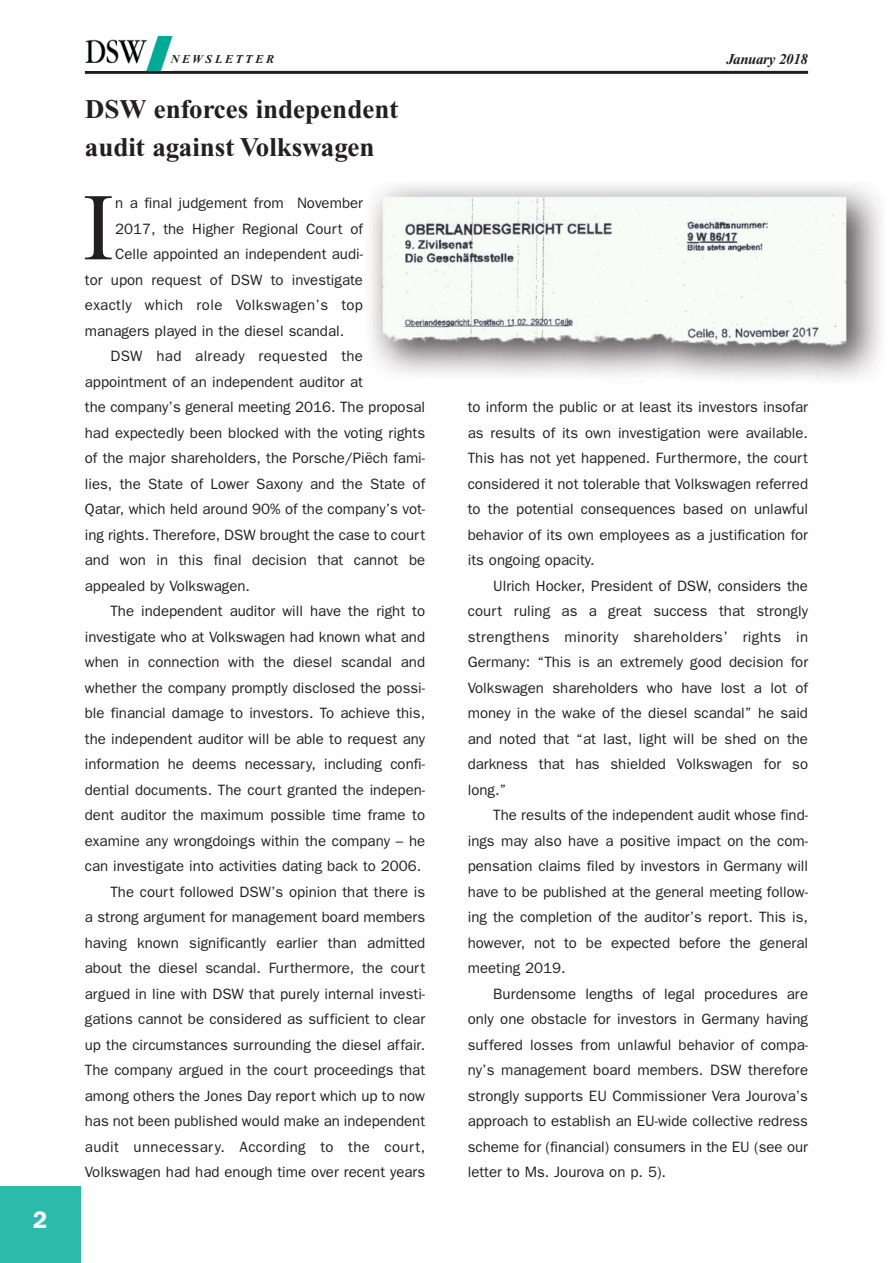
<style>
.page{position:relative;width:893px;height:1263px;background:#fff}
.page>*{position:absolute;margin:0;border:0;box-sizing:border-box;transform-origin:0 0}
.t1{font:95.4px "Times New Roman";color:#231f20}
.t2{font:700 27px/37.5px "Times New Roman";color:#231f20}
.t3{font:600 24px "Franklin Gothic";color:#fff}
.t4{font:15px/25.5px "Franklin Gothic";color:#231f20;text-align:justify}
.t5{font:15px "Franklin Gothic";letter-spacing:.025em;color:#231f20}
.t6{font:italic 700 15px "Times New Roman";letter-spacing:-.02em;color:#231f20}
.t7{font:italic 700 12px "Times New Roman";color:#231f20}
</style>
<div class="page">
<hr style="left:85px;top:71px;width:723px;height:3px;background:#231f20">
<div style="left:0;top:1186px;width:81px;height:77px;background:#2cbbab"></div>
<img style="left:85px;top:37px;width:88px;height:33px">
<img style="left:371px;top:185px;width:510px;height:194px">
<h3 class="t3" style="left:33px;top:1212px;width:16px">2</h3>
<p class="t7" style="left:171px;top:55px;width:105px">N E W S L E T T E R</p>
<p class="t6" style="left:726px;top:54px;width:83px">January 2018</p>
<h2 class="t2" style="left:85px;top:93px;width:315px">DSW enforces independent audit against Volkswagen</h2>
<h1 class="t1" style="left:82px;top:193px;width:33px">I</h1>
<p class="t4" style="left:115px;top:192px;width:249px">n a final judgement from November</p>
<p class="t4" style="left:115px;top:217px;width:249px">2017, the Higher Regional Court of</p>
<p class="t4" style="left:115px;top:243px;width:249px">Celle appointed an independent audi-</p>
<p class="t4" style="left:85px;top:268px;width:280px">tor upon request of DSW to investigate</p>
<p class="t5" style="left:85px;top:300px;width:280px">exactly which role Volkswagen’s top</p>
<p class="t4" style="left:85px;top:319px;width:261px">managers played in the diesel scandal.</p>
<p class="t5" style="left:110px;top:351px;width:254px">DSW had already requested the</p>
<p class="t4" style="left:85px;top:370px;width:280px">appointment of an independent auditor at</p>
<p class="t4" style="left:85px;top:396px;width:342px">the company’s general meeting 2016. The proposal</p>
<p class="t4" style="left:85px;top:421px;width:342px">had expectedly been blocked with the voting rights</p>
<p class="t4" style="left:85px;top:447px;width:342px">of the major shareholders, the Porsche/Piëch fami-</p>
<p class="t4" style="left:85px;top:472px;width:342px">lies, the State of Lower Saxony and the State of</p>
<p class="t4" style="left:85px;top:498px;width:342px">Qatar, which held around 90% of the company’s vot-</p>
<p class="t4" style="left:85px;top:523px;width:342px">ing rights. Therefore, DSW brought the case to court</p>
<p class="t4" style="left:85px;top:549px;width:342px">and won in this final decision that cannot be</p>
<p class="t4" style="left:85px;top:574px;width:167px">appealed by Volkswagen.</p>
<p class="t4" style="left:110px;top:600px;width:316px">The independent auditor will have the right to</p>
<p class="t4" style="left:85px;top:625px;width:342px">investigate who at Volkswagen had known what and</p>
<p class="t4" style="left:85px;top:651px;width:342px">when in connection with the diesel scandal and</p>
<p class="t4" style="left:85px;top:676px;width:342px">whether the company promptly disclosed the possi-</p>
<p class="t4" style="left:85px;top:702px;width:342px">ble financial damage to investors. To achieve this,</p>
<p class="t4" style="left:85px;top:727px;width:342px">the independent auditor will be able to request any</p>
<p class="t4" style="left:85px;top:753px;width:342px">information he deems necessary, including confi-</p>
<p class="t4" style="left:85px;top:778px;width:342px">dential documents. The court granted the indepen-</p>
<p class="t4" style="left:85px;top:804px;width:342px">dent auditor the maximum possible time frame to</p>
<p class="t4" style="left:85px;top:829px;width:342px">examine any wrongdoings within the company – he</p>
<p class="t4" style="left:85px;top:855px;width:338px">can investigate into activities dating back to 2006.</p>
<p class="t4" style="left:110px;top:880px;width:316px">The court followed DSW’s opinion that there is</p>
<p class="t4" style="left:85px;top:906px;width:342px">a strong argument for management board members</p>
<p class="t4" style="left:85px;top:931px;width:342px">having known significantly earlier than admitted</p>
<p class="t4" style="left:85px;top:957px;width:342px">about the diesel scandal. Furthermore, the court</p>
<p class="t4" style="left:85px;top:982px;width:342px">argued in line with DSW that purely internal investi-</p>
<p class="t4" style="left:85px;top:1008px;width:342px">gations cannot be considered as sufficient to clear</p>
<p class="t4" style="left:85px;top:1033px;width:342px">up the circumstances surrounding the diesel affair.</p>
<p class="t4" style="left:85px;top:1059px;width:342px">The company argued in the court proceedings that</p>
<p class="t4" style="left:85px;top:1084px;width:342px">among others the Jones Day report which up to now</p>
<p class="t4" style="left:85px;top:1110px;width:342px">has not been published would make an independent</p>
<p class="t5" style="left:85px;top:1142px;width:342px">audit unnecessary. According to the court,</p>
<p class="t4" style="left:85px;top:1161px;width:342px">Volkswagen had had enough time over recent years</p>
<p class="t4" style="left:468px;top:396px;width:342px">to inform the public or at least its investors insofar as results of its own investigation were available.<br>This has not yet happened. Furthermore, the court considered it not tolerable that Volkswagen referred to the potential consequences based on unlawful behavior of its own employees as a justification for its ongoing opacity.</p>
<p class="t4" style="left:468px;top:574px;width:342px;text-indent:26px">Ulrich Hocker, President of DSW, considers the court ruling as a great success that strongly strengthens minority shareholders’ rights in Germany: “This is an extremely good decision for Volkswagen shareholders who have lost a lot of money in the wake of the diesel scandal” he said and noted that “at last, light will be shed on the darkness that has shielded Volkswagen for so long.”</p>
<p class="t4" style="left:468px;top:804px;width:342px;text-indent:26px">The results of the independent audit whose find&shy;ings may also have a positive impact on the com&shy;pensation claims filed by investors in Germany will have to be published at the general meeting follow&shy;ing the completion of the auditor’s report. This is, however, not to be expected before the general meeting 2019.</p>
<p class="t4" style="left:468px;top:982px;width:342px;text-indent:26px">Burdensome lengths of legal procedures are only one obstacle for investors in Germany having suffered losses from unlawful behavior of compa&shy;ny’s management board members. DSW therefore strongly supports EU Commissioner Vera Jourova’s approach to establish an EU-wide collective redress scheme for (financial) consumers in the EU (see our letter to Ms. Jourova on p. 5).</p>
</div>
